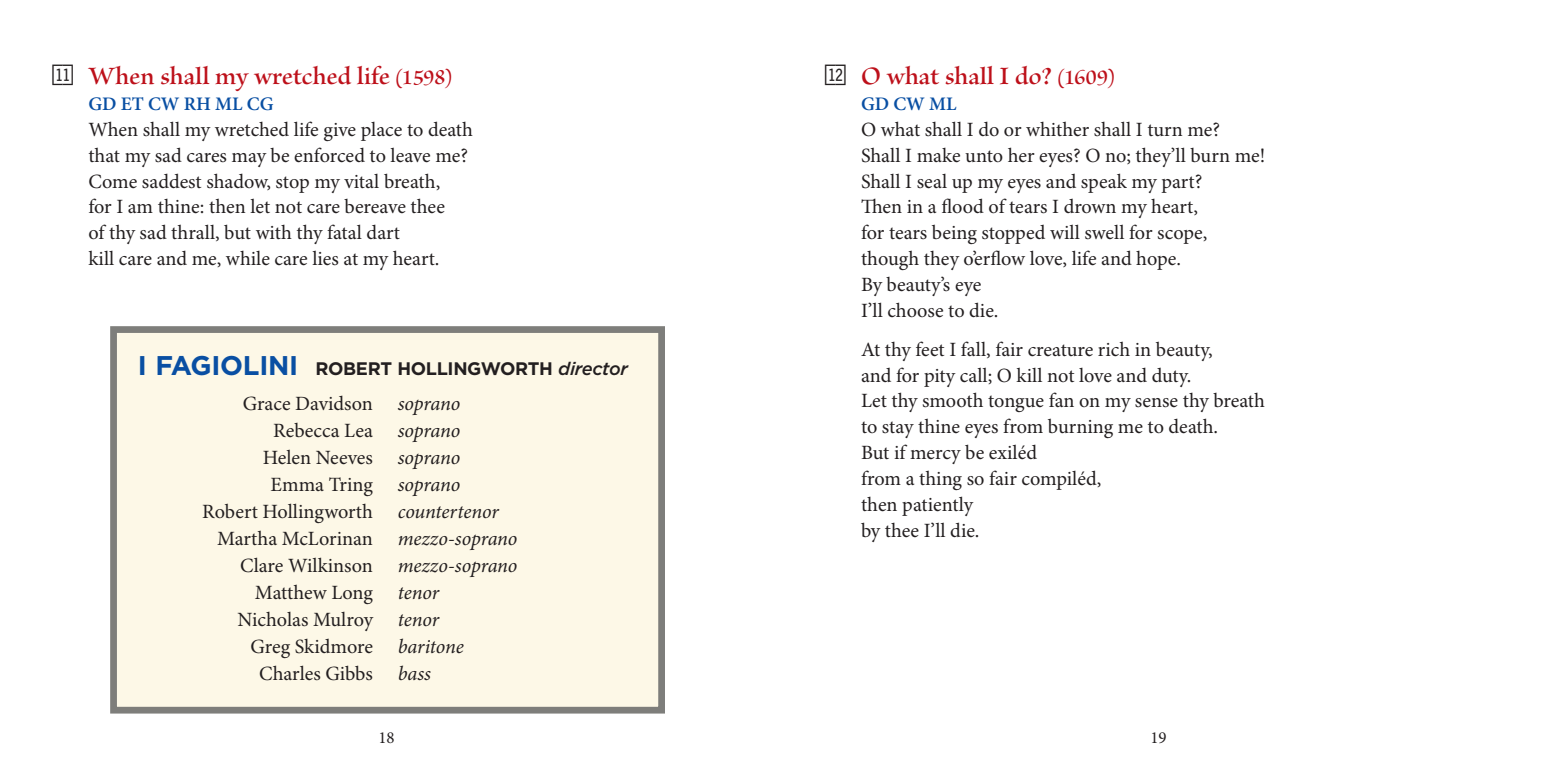
<style>
.page{position:relative;width:1544px;height:766px;background:#fff}
.page>*{position:absolute;margin:0;border:0;box-sizing:border-box;transform-origin:0 0}
.t1{font:33.75px "Double Digits Square";color:#231f20}
.t2{font:27px "Brioso Pro Semibold Subh";letter-spacing:.005em;color:#bd101a}
.t3{font:20.25px/25.9px "Minion Pro";color:#231f20}
.t4{font:600 19.12px "Minion Pro";color:#094fa3}
._8aa_Small_print_2{font:700 18.22px "Gotham";letter-spacing:-.02em;color:#231f20}
.t5{font:16.88px "Minion Pro";color:#231f20}
.s1{font-size:22.5px}
.s2{font-size:27px;color:#094fa3}
.s3{font-weight:500;font-style:italic}
.s4{font-style:italic}
</style>
<div class="page">
<div style="left:110px;top:326px;width:555px;height:387px;background:#fdf8e7;border:7px solid #7e7e7b"></div>
<p class="t1" style="left:53px;top:60px;width:28px">bm</p>
<p class="t2" style="left:861px;top:62px;width:255px">O what shall I do? <span class="s1">(1609)</span></p>
<p class="t4" style="left:861px;top:92px;width:97px">GD CW ML</p>
<p class="t3" style="left:861px;top:117px;width:406px">O what shall I do or whither shall I turn me?<br>Shall I make unto her eyes? O no; they’ll burn me!<br>Shall I seal up my eyes and speak my part?<br>Then in a flood of tears I drown my heart,<br>for tears being stopped will swell for scope, though they o’erflow love, life and hope.<br>By beauty’s eye<br>I’ll choose to die.</p>
<p class="t3" style="left:861px;top:337px;width:405px">At thy feet I fall, fair creature rich in beauty,<br>and for pity call; O kill not love and duty.<br>Let thy smooth tongue fan on my sense thy breath to stay thine eyes from burning me to death.<br>But if mercy be exiléd<br>from a thing so fair compiléd,<br>then patiently<br>by thee I’ll die.</p>
<p class="t1" style="left:825px;top:60px;width:28px">bn</p>
<p class="t2" style="left:88px;top:62px;width:365px">When shall my wretched life <span class="s1">(1598)</span></p>
<p class="t4" style="left:88px;top:92px;width:187px">GD ET CW RH ML CG</p>
<p class="t3" style="left:88px;top:117px;width:386px">When shall my wretched life give place to death that my sad cares may be enforced to leave me?<br>Come saddest shadow, stop my vital breath,<br>for I am thine: then let not care bereave thee<br>of thy sad thrall, but with thy fatal dart<br>kill care and me, while care lies at my heart.</p>
<p class="_8aa_Small_print_2" style="left:138px;top:358px;width:491px"><span class="s2">I FAGIOLINI</span> ROBERT HOLLINGWORTH <span class="s3">director</span></p>
<p class="t3" style="left:243px;top:391px;width:219px">Grace Davidson <span class="s4">soprano</span></p>
<p class="t3" style="left:273px;top:418px;width:189px">Rebecca Lea <span class="s4">soprano</span></p>
<p class="t3" style="left:263px;top:445px;width:199px">Helen Neeves <span class="s4">soprano</span></p>
<p class="t3" style="left:271px;top:472px;width:191px">Emma Tring <span class="s4">soprano</span></p>
<p class="t3" style="left:202px;top:499px;width:298px">Robert Hollingworth <span class="s4">countertenor</span></p>
<p class="t3" style="left:217px;top:526px;width:302px">Martha McLorinan <span class="s4">mezzo-soprano</span></p>
<p class="t3" style="left:240px;top:553px;width:279px">Clare Wilkinson <span class="s4">mezzo-soprano</span></p>
<p class="t3" style="left:255px;top:580px;width:186px">Matthew Long <span class="s4">tenor</span></p>
<p class="t3" style="left:238px;top:607px;width:203px">Nicholas Mulroy <span class="s4">tenor</span></p>
<p class="t3" style="left:250px;top:634px;width:215px">Greg Skidmore <span class="s4">baritone</span></p>
<p class="t3" style="left:259px;top:661px;width:173px">Charles Gibbs <span class="s4">bass</span></p>
<p class="t5" style="left:378px;top:726px;width:18px">18</p>
<p class="t5" style="left:1150px;top:726px;width:18px">19</p>
</div>
